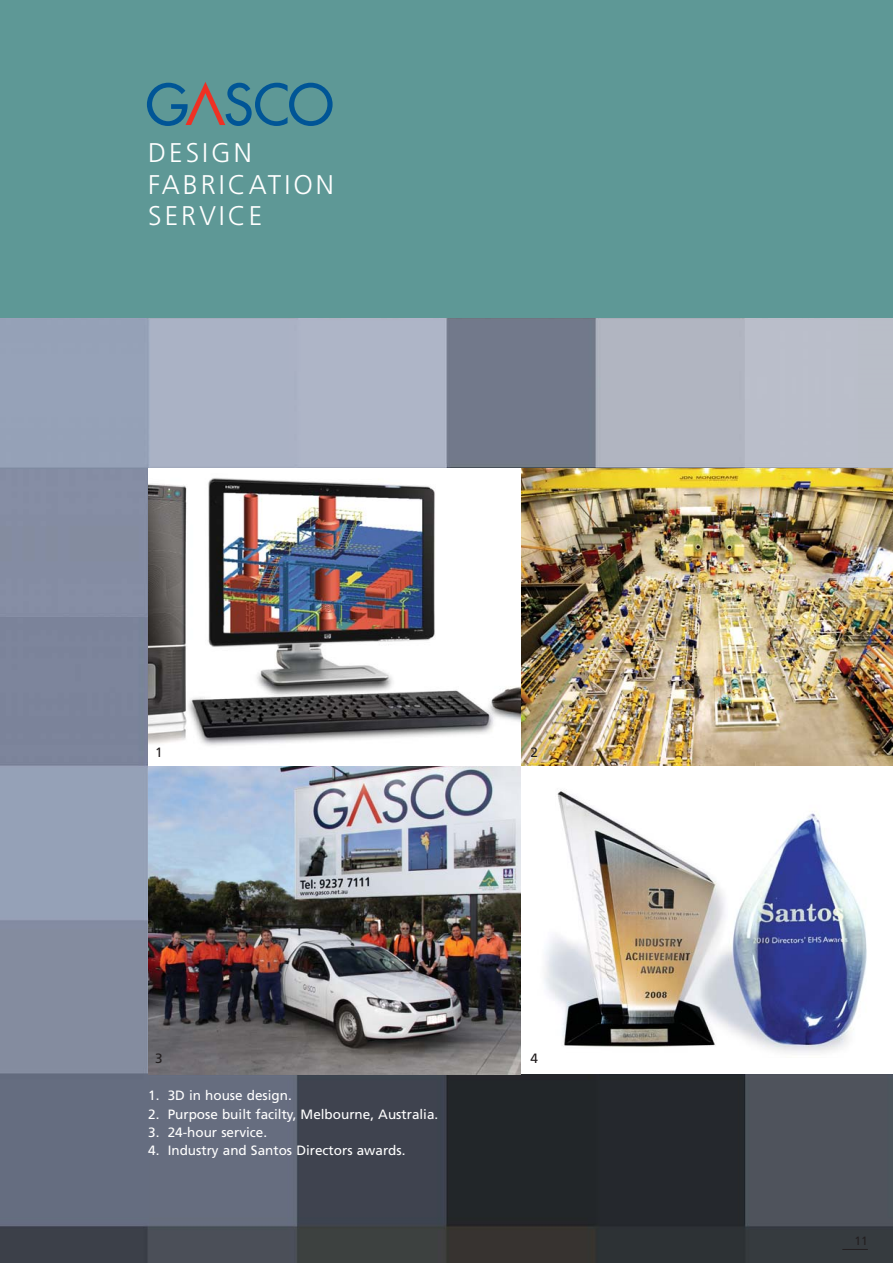
<style>
.page{position:relative;width:893px;height:1263px;background:#fff}
.page>*{position:absolute;margin:0;border:0;box-sizing:border-box;transform-origin:0 0}
.t1{font:300 27px/31.5px "Frutiger";letter-spacing:.11em;color:#fff}
.t2{font:13.5px "Frutiger";color:#fff}
.t3{font:13.5px "Frutiger";color:#231f20}
.t4{font:12px "Frutiger";color:#231f20}
</style>
<div class="page">
<img style="left:0;top:318px;width:858px;height:301px">
<div style="left:0;top:619px;width:521px;height:150px;background:#7c849b"></div>
<img style="left:0;top:769px;width:892px;height:494px">
<div style="left:521px;top:766px;width:371px;height:308px;background:#fff"></div>
<svg style="left:842px;top:1249px;width:25px;height:1px"></svg>
<div style="left:0;top:0;width:892px;height:318px;background:#5e9896"></div>
<svg style="left:147px;top:82px;width:185px;height:44px"></svg>
<img style="left:148px;top:766px;width:372px;height:308px">
<img style="left:544px;top:791px;width:323px;height:262px">
<img style="left:148px;top:468px;width:372px;height:298px">
<img style="left:521px;top:468px;width:371px;height:298px">
<hr style="left:0;top:633px;width:1px;height:300px;background:#877a67">
<h1 class="t1" style="left:148px;top:139px;width:187px">DESIGN<br>FABRICATION<br>SERVICE</h1>
<p class="t3" style="left:155px;top:747px;width:9px">1</p>
<p class="t3" style="left:530px;top:747px;width:9px">2</p>
<p class="t3" style="left:155px;top:1053px;width:9px">3</p>
<p class="t3" style="left:530px;top:1053px;width:9px">4</p>
<p class="t2" style="left:148px;top:1090px;width:145px">1. 3D in house design.</p>
<p class="t2" style="left:148px;top:1108px;width:291px">2. Purpose built facilty, Melbourne, Australia.</p>
<p class="t2" style="left:148px;top:1127px;width:120px">3. 24-hour service.</p>
<p class="t2" style="left:148px;top:1145px;width:259px">4. Industry and Santos Directors awards.</p>
<p class="t4" style="left:854px;top:1236px;width:15px">11</p>
</div>
